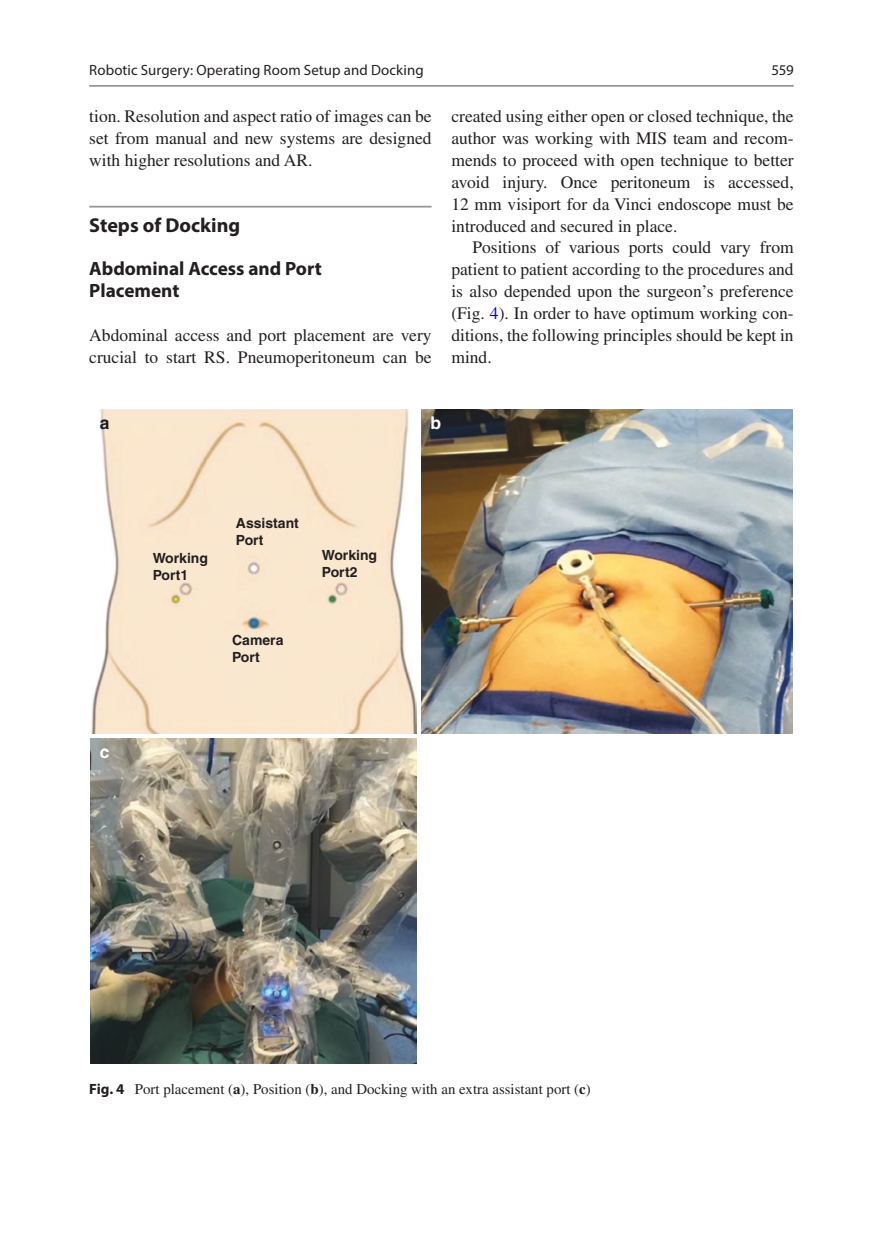
<style>
.page{position:relative;width:883px;height:1260px;background:#fff}
.page>*{position:absolute;margin:0;border:0;box-sizing:border-box;transform-origin:0 0}
._1_hd{font:700 20.12px "Myriad Pro";color:#231f20}
._1_hd_2_hd{font:700 19.25px/21.9px "Myriad Pro";color:#231f20}
.Text_flush{font:17.5px/21.9px "Times LT Std";color:#231f20;text-align:justify}
.Text{font:17.5px/21.9px "Times LT Std";color:#231f20;text-align:justify}
.t1{font:17.5px "Helvetica Bold 2";color:#fff}
.t2{font:17.5px "Helvetica Bold 2";color:#1d1e1f}
.t3{font:14.88px "Times LT Std";color:#231f20}
.t4{font:14.88px "Myriad Pro";letter-spacing:.01em;color:#231f20}
.t5{font:14px/16.8px "Helvetica Bold 2";color:#231f20}
.s1{color:#00f}
.s2{font-family:"Myriad Pro";font-weight:700}
.s3{font-weight:700}
</style>
<div class="page">
<hr style="left:89px;top:206px;width:343px;height:2px;background:#939598">
<img style="left:91px;top:410px;width:326px;height:324px">
<img style="left:421px;top:410px;width:372px;height:324px">
<img style="left:90px;top:739px;width:326px;height:324px">
<hr style="left:89px;top:85px;width:705px;height:2px;background:#939598">
<p class="t4" style="left:89px;top:61px;width:336px">Robotic Surgery: Operating Room Setup and Docking</p>
<p class="Text_flush" style="left:89px;top:105px;width:344px">tion. Resolution and aspect ratio of images can be set from manual and new systems are designed with higher resolutions and AR.</p>
<h2 class="_1_hd" style="left:89px;top:212px;width:152px">Steps of Docking</h2>
<h3 class="_1_hd_2_hd" style="left:89px;top:257px;width:234px">Abdominal Access and Port<br>Placement</h3>
<p class="Text_flush" style="left:89px;top:324px;width:344px">Abdominal access and port placement are very crucial to start RS. Pneumoperitoneum can be</p>
<p class="t4" style="left:772px;top:61px;width:24px">559</p>
<p class="Text_flush" style="left:451px;top:105px;width:344px">created using either open or closed technique, the author was working with MIS team and recom&shy;mends to proceed with open technique to better avoid injury. Once peritoneum is accessed, 12 mm visiport for da Vinci endoscope must be introduced and secured in place.</p>
<p class="Text" style="left:451px;top:237px;width:344px;text-indent:21px">Positions of various ports could vary from patient to patient according to the procedures and is also depended upon the surgeon’s preference (Fig. <span class="s1">4</span>). In order to have optimum working con&shy;ditions, the following principles should be kept in mind.</p>
<p class="t2" style="left:100px;top:412px;width:11px">a</p>
<p class="t1" style="left:431px;top:412px;width:12px">b</p>
<p class="t1" style="left:100px;top:741px;width:11px">c</p>
<p class="t5" style="left:236px;top:514px;width:65px">Assistant<br>Port</p>
<p class="t5" style="left:153px;top:550px;width:57px">Working<br>Port1</p>
<p class="t5" style="left:322px;top:547px;width:57px">Working<br>Port2</p>
<p class="t5" style="left:232px;top:631px;width:53px">Camera<br>Port</p>
<p class="t3" style="left:89px;top:1081px;width:503px"><span class="s2">Fig. 4</span> Port placement (<span class="s3">a</span>), Position (<span class="s3">b</span>), and Docking with an extra assistant port (<span class="s3">c</span>)</p>
</div>
